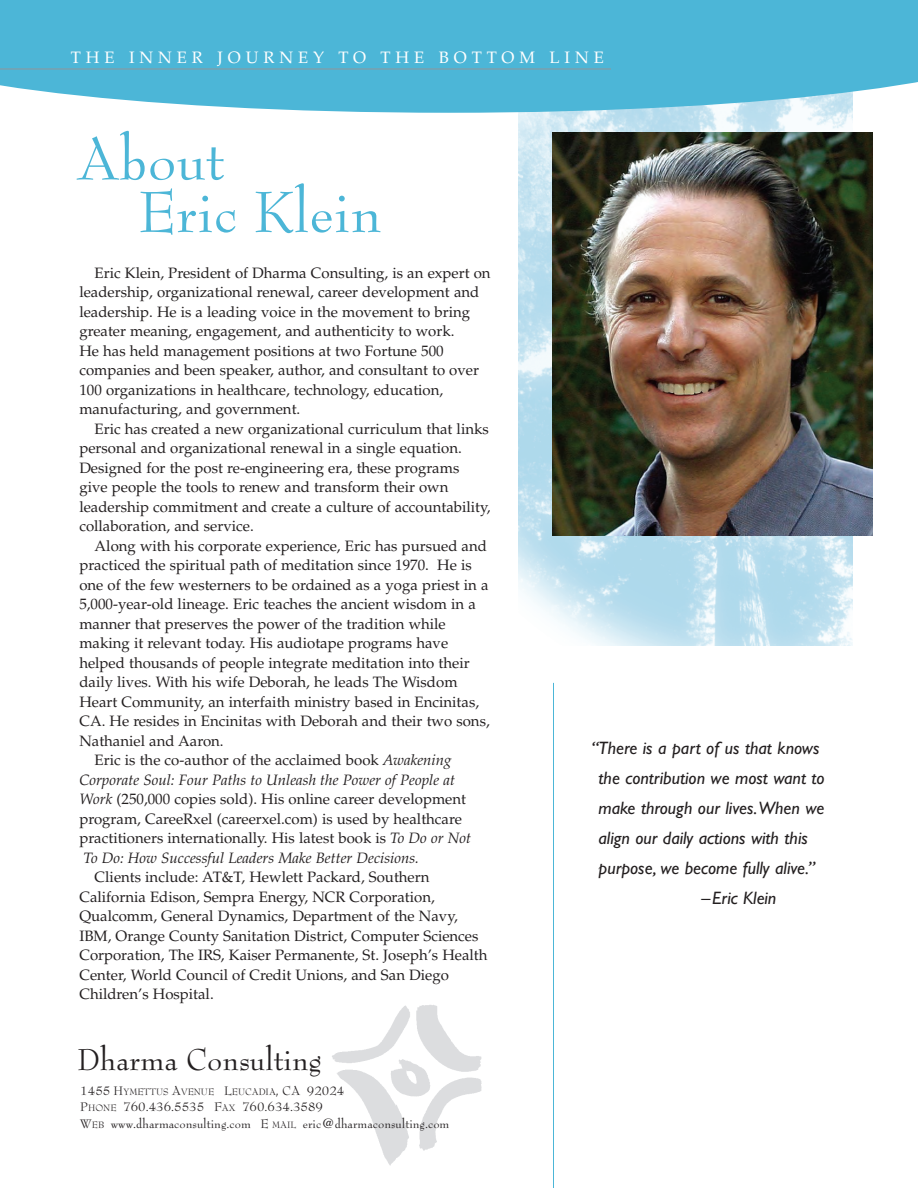
<style>
.page{position:relative;width:918px;height:1188px;background:#fff}
.page>*{position:absolute;margin:0;border:0;box-sizing:border-box;transform-origin:0 0}
.t1{font:63px/52.5px "Bernhard Modern";color:#4cb6d7}
.t2{font:33px "Bernhard Modern";color:#231f20}
.t3{font:italic 18px "Gill Sans";color:#231f20}
.t4{font:16.5px "Palatino";letter-spacing:.3em;color:#fff}
.t5{font:15px/19.5px "Palatino";color:#231f20}
.t6{font:italic 15px "Palatino";color:#231f20}
.t7{font:13.5px/16.2px "Bernhard Modern";color:#231f20}
.t8{font:10.2px "Bernhard Modern";color:#231f20}
.s1{font-style:italic}
.s2{font-size:13.5px}
.s3{font-size:10.2px}
</style>
<div class="page">
<img style="left:518px;top:113px;width:335px;height:533px">
<svg style="left:0;top:0;width:918px;height:113px;background:#59bbd9"></svg>
<img style="left:332px;top:1005px;width:150px;height:161px">
<img style="left:553px;top:132px;width:319px;height:403px">
<hr style="left:0;top:69px;width:611px;height:1px;background:#939598">
<hr style="left:553px;top:683px;width:1px;height:505px;background:#4cb6d7">
<p class="t4" style="left:71px;top:51px;width:535px">THE INNER JOURNEY TO THE BOTTOM LINE</p>
<h1 class="t1" style="left:138px;top:135px;width:245px;text-indent:-62px">About<br>Eric Klein</h1>
<p class="t5" style="left:79px;top:265px;width:413px;text-indent:15px">Eric Klein, President of Dharma Consulting, is an expert on leadership, organizational renewal, career development and leadership. He is a leading voice in the movement to bring greater meaning, engagement, and authenticity to work.<br>He has held management positions at two Fortune 500 companies and been speaker, author, and consultant to over 100 organizations in healthcare, technology, education, manufacturing, and government.</p>
<p class="t5" style="left:79px;top:421px;width:413px;text-indent:15px">Eric has created a new organizational curriculum that links personal and organizational renewal in a single equation.<br>Designed for the post re-engineering era, these programs give people the tools to renew and transform their own leadership commitment and create a culture of accountability, collaboration, and service.</p>
<p class="t5" style="left:95px;top:538px;width:394px">Along with his corporate experience, Eric has pursued and</p>
<p class="t5" style="left:79px;top:557px;width:394px">practiced the spiritual path of meditation since 1970. He is</p>
<p class="t5" style="left:79px;top:577px;width:411px">one of the few westerners to be ordained as a yoga priest in a</p>
<p class="t5" style="left:79px;top:596px;width:398px">5,000-year-old lineage. Eric teaches the ancient wisdom in a</p>
<p class="t5" style="left:79px;top:616px;width:368px">manner that preserves the power of the tradition while</p>
<p class="t5" style="left:79px;top:635px;width:370px">making it relevant today. His audiotape programs have</p>
<p class="t5" style="left:79px;top:655px;width:392px">helped thousands of people integrate meditation into their</p>
<p class="t5" style="left:79px;top:674px;width:380px">daily lives. With his wife Deborah, he leads The Wisdom</p>
<p class="t5" style="left:79px;top:694px;width:401px">Heart Community, an interfaith ministry based in Encinitas,</p>
<p class="t5" style="left:79px;top:713px;width:412px">CA. He resides in Encinitas with Deborah and their two sons,</p>
<p class="t5" style="left:79px;top:733px;width:146px">Nathaniel and Aaron.</p>
<p class="t5" style="left:95px;top:752px;width:358px">Eric is the co-author of the acclaimed book <span class="s1">Awakening</span></p>
<p class="t6" style="left:79px;top:774px;width:377px">Corporate Soul: Four Paths to Unleash the Power of People at</p>
<p class="t5" style="left:79px;top:791px;width:388px"><span class="s1">Work</span> (250,000 copies sold). His online career development</p>
<p class="t5" style="left:79px;top:811px;width:384px">program, CareeRxel (careerxel.com) is used by healthcare</p>
<p class="t5" style="left:79px;top:830px;width:393px">practitioners internationally. His latest book is <span class="s1">To Do or Not</span></p>
<p class="t6" style="left:84px;top:852px;width:337px">To Do: How Successful Leaders Make Better Decisions.</p>
<p class="t5" style="left:79px;top:869px;width:410px;text-indent:15px">Clients include: AT&amp;T, Hewlett Packard, Southern California Edison, Sempra Energy, NCR Corporation, Qualcomm, General Dynamics, Department of the Navy, IBM, Orange County Sanitation District, Computer Sciences Corporation, The IRS, Kaiser Permanente, St. Joseph’s Health Center, World Council of Credit Unions, and San Diego Children’s Hospital.</p>
<h2 class="t2" style="left:78px;top:1044px;width:246px">Dharma Consulting</h2>
<p class="t8" style="left:80px;top:1087px;width:266px"><span class="s2">1455 H</span>YMETTUS <span class="s2">A</span>VENUE <span class="s2">L</span>EUCADIA<span class="s2">, CA 92024</span></p>
<p class="t7" style="left:80px;top:1099px;width:371px">P<span class="s3">HONE</span> 760.436.5535 F<span class="s3">AX</span> 760.634.3589<br>W<span class="s3">EB</span> www.dharmaconsulting.com E <span class="s3">MAIL</span> eric@dharmaconsulting.com</p>
<p class="t3" style="left:591px;top:742px;width:229px">“There is a part of us that knows</p>
<p class="t3" style="left:599px;top:772px;width:228px">the contribution we most want to</p>
<p class="t3" style="left:599px;top:802px;width:227px">make through our lives.When we</p>
<p class="t3" style="left:599px;top:832px;width:211px">align our daily actions with this</p>
<p class="t3" style="left:599px;top:862px;width:218px">purpose, we become fully alive.”</p>
<p class="t3" style="left:701px;top:892px;width:76px">–Eric Klein</p>
</div>
